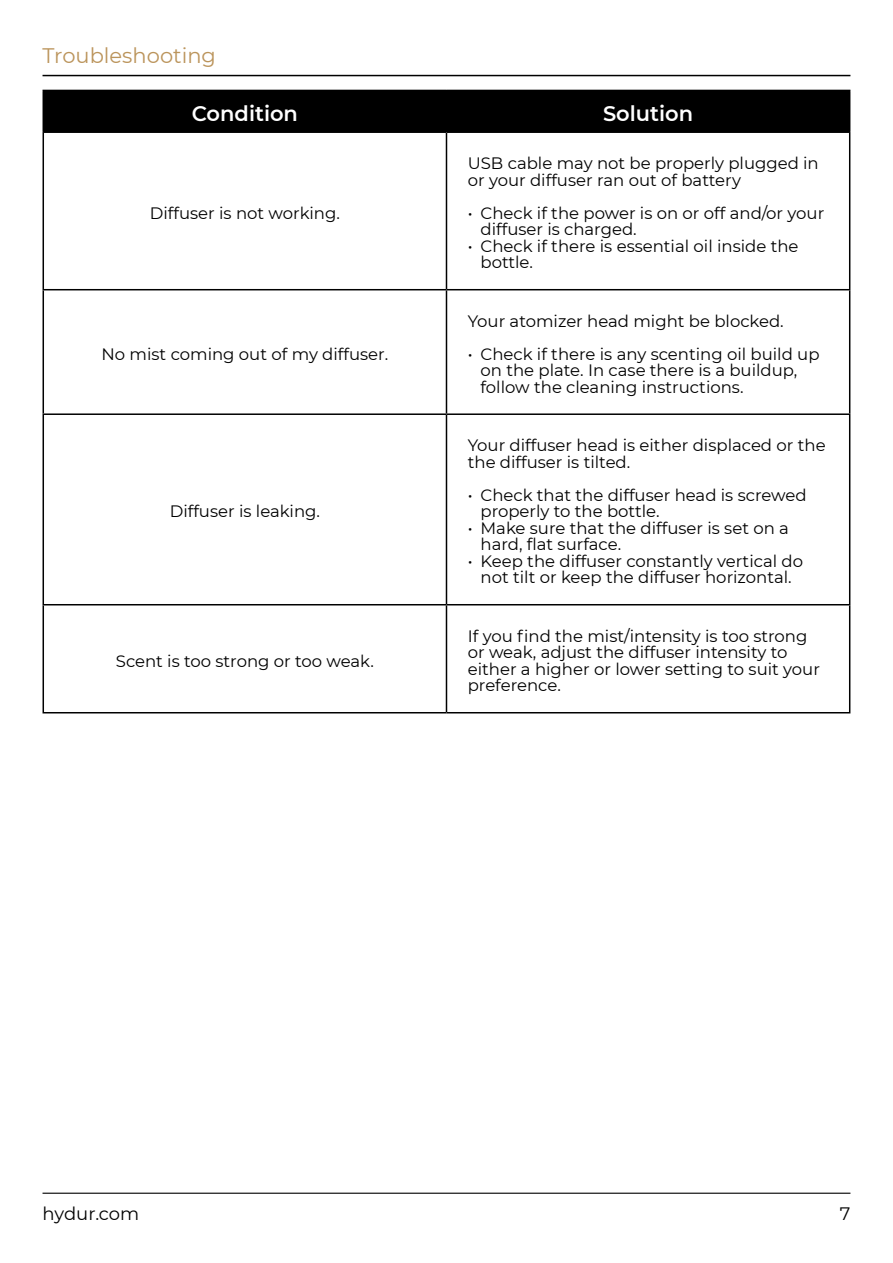
<style>
.page{position:relative;width:893px;height:1263px;background:#fff}
.page>*{position:absolute;margin:0;border:0;box-sizing:border-box;transform-origin:0 0}
.t1{font:600 21px "Montserrat";color:#fff}
.t2{font:21px "Montserrat";color:#bb945b}
.t3{font:18px "Montserrat";letter-spacing:-.005em;color:#000}
.t4{font:16.5px/16.5px "Montserrat";color:#000}
</style>
<div class="page">
<hr style="left:43px;top:1192px;width:807px;height:2px;background:#000">
<hr style="left:43px;top:75px;width:807px;height:1px;background:#000">
<div style="left:43px;top:90px;width:403px;height:42px;background:#000"></div>
<div style="left:446px;top:90px;width:404px;height:42px;background:#000"></div>
<hr style="left:43px;top:131px;width:403px;height:2px;background:#000">
<hr style="left:43px;top:133px;width:1px;height:156px;background:#000">
<hr style="left:446px;top:131px;width:404px;height:2px;background:#000">
<hr style="left:446px;top:133px;width:1px;height:156px;background:#000">
<hr style="left:849px;top:133px;width:1px;height:156px;background:#000">
<hr style="left:43px;top:289px;width:403px;height:1px;background:#000">
<hr style="left:43px;top:290px;width:1px;height:123px;background:#000">
<hr style="left:446px;top:289px;width:404px;height:1px;background:#000">
<hr style="left:446px;top:290px;width:1px;height:123px;background:#000">
<hr style="left:849px;top:290px;width:1px;height:123px;background:#000">
<hr style="left:43px;top:413px;width:403px;height:2px;background:#000">
<hr style="left:43px;top:415px;width:1px;height:189px;background:#000">
<hr style="left:446px;top:413px;width:404px;height:2px;background:#000">
<hr style="left:446px;top:415px;width:1px;height:189px;background:#000">
<hr style="left:849px;top:415px;width:1px;height:189px;background:#000">
<hr style="left:43px;top:604px;width:403px;height:1px;background:#000">
<hr style="left:43px;top:605px;width:1px;height:107px;background:#000">
<hr style="left:446px;top:604px;width:404px;height:1px;background:#000">
<hr style="left:446px;top:605px;width:1px;height:107px;background:#000">
<hr style="left:849px;top:605px;width:1px;height:107px;background:#000">
<hr style="left:43px;top:712px;width:403px;height:1px;background:#000">
<hr style="left:446px;top:712px;width:404px;height:1px;background:#000">
<p class="t2" style="left:43px;top:41px;width:175px">Troubleshooting</p>
<p class="t1" style="left:192px;top:99px;width:108px">Condition</p>
<p class="t1" style="left:603px;top:99px;width:92px">Solution</p>
<p class="t4" style="left:150px;top:204px;width:192px">Diffuser is not working.</p>
<p class="t4" style="left:102px;top:345px;width:288px">No mist coming out of my diffuser.</p>
<p class="t4" style="left:170px;top:503px;width:152px">Diffuser is leaking.</p>
<p class="t4" style="left:116px;top:652px;width:260px">Scent is too strong or too weak.</p>
<p class="t4" style="left:468px;top:155px;width:353px">USB cable may not be properly plugged in or your diffuser ran out of battery</p>
<p class="t4" style="left:480px;top:204px;width:345px;text-indent:-13px">• Check if the power is on or off and/or your diffuser is charged.</p>
<p class="t4" style="left:480px;top:237px;width:320px;text-indent:-13px">• Check if there is essential oil inside the bottle.</p>
<p class="t4" style="left:468px;top:312px;width:317px">Your atomizer head might be blocked.</p>
<p class="t4" style="left:480px;top:345px;width:341px;text-indent:-13px">• Check if there is any scenting oil build up on the plate. In case there is a buildup, follow the cleaning instructions.</p>
<p class="t4" style="left:468px;top:437px;width:359px">Your diffuser head is either displaced or the the diffuser is tilted.</p>
<p class="t4" style="left:480px;top:486px;width:328px;text-indent:-13px">• Check that the diffuser head is screwed properly to the bottle.</p>
<p class="t4" style="left:480px;top:519px;width:310px;text-indent:-13px">• Make sure that the diffuser is set on a hard, flat surface.</p>
<p class="t4" style="left:468px;top:552px;width:337px;text-align:center">• Keep the diffuser constantly vertical do not tilt or keep the diffuser horizontal.</p>
<p class="t4" style="left:468px;top:627px;width:354px">If you find the mist/intensity is too strong or weak, adjust the diffuser intensity to either a higher or lower setting to suit your preference.</p>
<p class="t3" style="left:43px;top:1201px;width:98px">hydur.com</p>
<p class="t3" style="left:840px;top:1201px;width:12px">7</p>
</div>
